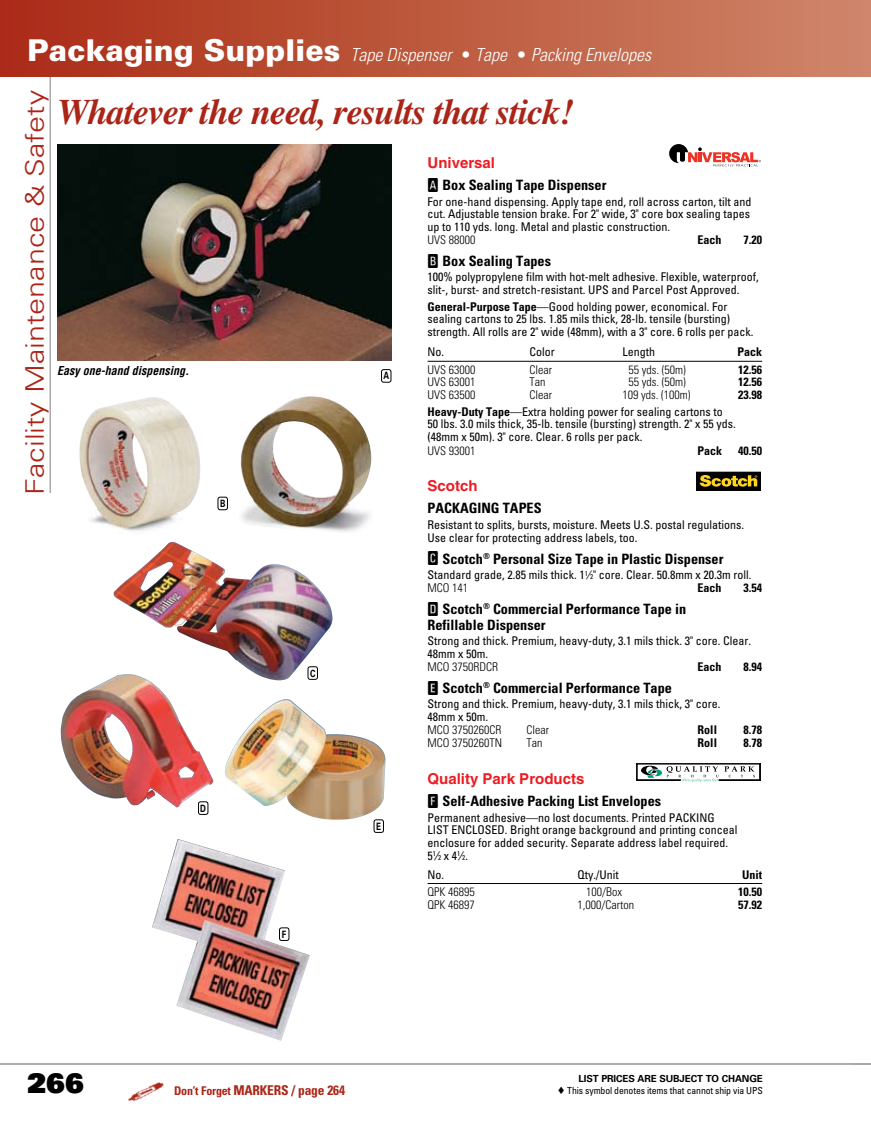
<style>
.page{position:relative;width:871px;height:1121px;background:#fff}
.page>*{position:absolute;margin:0;border:0;box-sizing:border-box;transform-origin:0 0}
.t1{font:italic 700 36px "Times LT Std";letter-spacing:-.025em;color:#aa2518}
.t2{font:27px "Univers LT Std X Black";color:#000}
.t3{font:300 25.5px "Univers LT Std";color:#aa2518;scale:1.2 1}
.t4{font:italic 300 condensed 18px "Univers LT Std";color:#fff}
.t5{font:700 15px "Helvetica LT Std";color:#ed1c24}
.t6{font:700 condensed 14.25px/15.8px "Univers LT Std";color:#000}
.t7{font:700 condensed 13.5px "Univers LT Std";letter-spacing:-.015em;color:#aa2518}
.t8{font:condensed 12px/12.8px "Univers LT Std";color:#000}
.t9{font:300 condensed 12px "Univers LT Std";color:#000}
.t10{font:700 condensed 12px "Univers LT Std";color:#000}
.t11{font:italic 700 condensed 12px "Helvetica LT Std";color:#000}
.t12{font:700 10.2px "Univers LT Std";color:#000;scale:.8 1}
.t13{font:condensed 9.75px "Univers LT Std";letter-spacing:-.01em;color:#000}
.t14{font:700 9.75px "Univers LT Std";letter-spacing:-.01em;color:#000}
.s1{font-weight:900;font-style:normal;font-stretch:normal;font-size:30px}
.s2{font-style:normal}
.s3{font-family:"Catalog Bld";font-weight:400;font-stretch:normal;font-size:21px}
.s4{font-weight:300}
.s5{font-weight:700}
.s6{font-size:7.05px}
.s7{font-size:12px}
</style>
<div class="page">
<hr style="left:50px;top:76px;width:1px;height:417px;background:#a7a9ac">
<div style="left:0;top:0;width:871px;height:76px;background:linear-gradient(to right,#ab2c15,#cf8769)"></div>
<img style="left:128px;top:1082px;width:36px;height:19px">
<hr style="left:0;top:1063px;width:871px;height:1px;background:#a7a9ac">
<hr style="left:428px;top:361px;width:334px;height:1px;background:#000">
<hr style="left:428px;top:883px;width:334px;height:1px;background:#000">
<svg style="left:669px;top:144px;width:92px;height:22px"></svg>
<svg style="left:698px;top:474px;width:61px;height:14px"></svg>
<div style="left:696px;top:472px;width:65px;height:18px;border:1px solid #000"></div>
<svg style="left:700px;top:475px;width:57px;height:11px"></svg>
<svg style="left:636px;top:763px;width:125px;height:19px"></svg>
<img style="left:57px;top:144px;width:335px;height:216px">
<img style="left:225px;top:699px;width:160px;height:120px">
<img style="left:113px;top:542px;width:220px;height:139px">
<img style="left:61px;top:673px;width:153px;height:135px">
<img style="left:152px;top:839px;width:158px;height:201px">
<img style="left:79px;top:397px;width:122px;height:134px">
<img style="left:240px;top:396px;width:132px;height:136px">
<div style="left:381px;top:369px;width:10px;height:14px;border:1px solid #000;border-radius:2px"></div>
<div style="left:218px;top:496px;width:10px;height:14px;border:1px solid #000;border-radius:2px"></div>
<div style="left:308px;top:666px;width:9px;height:13px;background:#fff;border-radius:2px"></div>
<div style="left:308px;top:666px;width:10px;height:14px;border:1px solid #000;border-radius:2px"></div>
<div style="left:374px;top:819px;width:10px;height:13px;border:1px solid #000;border-radius:2px"></div>
<div style="left:198px;top:801px;width:10px;height:13px;background:#fff;border-radius:2px"></div>
<div style="left:198px;top:801px;width:10px;height:13px;border:1px solid #000;border-radius:2px"></div>
<div style="left:279px;top:927px;width:10px;height:13px;background:#fff;border-radius:2px"></div>
<div style="left:279px;top:927px;width:10px;height:13px;border:1px solid #000;border-radius:2px"></div>
<p class="t4" style="left:27px;top:44px;width:625px"><span class="s1">Packaging Supplies</span> Tape Dispenser <span class="s2">•</span> Tape <span class="s2">•</span> Packing Envelopes</p>
<p class="t3" style="left:20px;top:495px;width:339px;rotate:-90deg">Facility Maintenance &amp; Safety</p>
<p class="t1" style="left:57px;top:90px;width:518px">Whatever the need, results that stick!</p>
<p class="t5" style="left:428px;top:154px;width:69px">Universal</p>
<p class="t6" style="left:428px;top:177px;width:180px"><span class="s3">A</span> Box Sealing Tape Dispenser</p>
<p class="t8" style="left:428px;top:195px;width:325px">For one-hand dispensing. Apply tape end, roll across carton, tilt and cut. Adjustable tension brake. For 2" wide, 3" core box sealing tapes up to 110 yds. long. Metal and plastic construction.<br><span class="s4">UVS 88000</span></p>
<p class="t10" style="left:697px;top:232px;width:25px">Each</p>
<p class="t10" style="left:743px;top:232px;width:20px">7.20</p>
<p class="t6" style="left:428px;top:253px;width:125px"><span class="s3">B</span> Box Sealing Tapes</p>
<p class="t8" style="left:428px;top:270px;width:333px">100% polypropylene film with hot-melt adhesive. Flexible, waterproof, slit-, burst- and stretch-resistant. UPS and Parcel Post Approved.</p>
<p class="t8" style="left:428px;top:300px;width:327px"><span class="s5">General-Purpose Tape</span>—Good holding power, economical. For sealing cartons to 25 lbs. 1.85 mils thick, 28-lb. tensile (bursting) strength. All rolls are 2" wide (48mm), with a 3" core. 6 rolls per pack.</p>
<p class="t8" style="left:428px;top:345px;width:18px">No.</p>
<p class="t8" style="left:530px;top:345px;width:27px">Color</p>
<p class="t8" style="left:622px;top:345px;width:34px">Length</p>
<p class="t10" style="left:737px;top:345px;width:26px">Pack</p>
<p class="t9" style="left:428px;top:362px;width:49px">UVS 63000</p>
<p class="t9" style="left:530px;top:362px;width:24px">Clear</p>
<p class="t9" style="left:628px;top:362px;width:59px">55 yds. (50m)</p>
<p class="t10" style="left:738px;top:362px;width:25px">12.56</p>
<p class="t9" style="left:428px;top:375px;width:49px">UVS 63001</p>
<p class="t9" style="left:530px;top:375px;width:17px">Tan</p>
<p class="t9" style="left:628px;top:375px;width:59px">55 yds. (50m)</p>
<p class="t10" style="left:738px;top:375px;width:25px">12.56</p>
<p class="t9" style="left:428px;top:388px;width:49px">UVS 63500</p>
<p class="t9" style="left:530px;top:388px;width:24px">Clear</p>
<p class="t9" style="left:622px;top:388px;width:69px">109 yds. (100m)</p>
<p class="t10" style="left:738px;top:387px;width:25px">23.98</p>
<p class="t8" style="left:428px;top:405px;width:310px"><span class="s5">Heavy-Duty Tape</span>—Extra holding power for sealing cartons to<br>50 lbs. 3.0 mils thick, 35-lb. tensile (bursting) strength. 2" x 55 yds. (48mm x 50m). 3" core. Clear. 6 rolls per pack.</p>
<p class="t9" style="left:428px;top:444px;width:49px">UVS 93001</p>
<p class="t10" style="left:697px;top:444px;width:26px">Pack</p>
<p class="t10" style="left:738px;top:444px;width:25px">40.50</p>
<p class="t5" style="left:428px;top:477px;width:52px">Scotch</p>
<p class="t6" style="left:428px;top:500px;width:116px">PACKAGING TAPES</p>
<p class="t8" style="left:428px;top:518px;width:318px">Resistant to splits, bursts, moisture. Meets U.S. postal regulations.<br>Use clear for protecting address labels, too.</p>
<p class="t6" style="left:428px;top:550px;width:297px"><span class="s3">C</span> Scotch<sup>®</sup> Personal Size Tape in Plastic Dispenser</p>
<p class="t8" style="left:428px;top:568px;width:325px">Standard grade, 2.85 mils thick. 1<sup>1</sup>⁄<span class="s6">2</span>" core. Clear. 50.8mm x 20.3m roll.<br><span class="s4">MCO 141</span></p>
<p class="t11" style="left:57px;top:363px;width:133px">Easy one-hand dispensing.</p>
<p class="t12" style="left:383px;top:370px;width:9px">A</p>
<p class="t12" style="left:220px;top:497px;width:8px">B</p>
<p class="t10" style="left:697px;top:580px;width:25px">Each</p>
<p class="t10" style="left:743px;top:580px;width:20px">3.54</p>
<p class="t2" style="left:27px;top:1065px;width:59px">266</p>
<p class="t12" style="left:200px;top:802px;width:9px">D</p>
<p class="t12" style="left:310px;top:667px;width:8px">C</p>
<p class="t12" style="left:282px;top:928px;width:7px">F</p>
<p class="t12" style="left:376px;top:820px;width:8px">E</p>
<p class="t6" style="left:428px;top:601px;width:260px"><span class="s3">D</span> Scotch<sup>®</sup> Commercial Performance Tape in<br>Refillable Dispenser</p>
<p class="t8" style="left:428px;top:634px;width:325px">Strong and thick. Premium, heavy-duty, 3.1 mils thick. 3" core. Clear.<br>48mm x 50m.<br><span class="s4">MCO 3750RDCR</span></p>
<p class="t10" style="left:697px;top:659px;width:25px">Each</p>
<p class="t10" style="left:743px;top:659px;width:20px">8.94</p>
<p class="t6" style="left:428px;top:679px;width:246px"><span class="s3">E</span> Scotch<sup>®</sup> Commercial Performance Tape</p>
<p class="t8" style="left:428px;top:697px;width:294px">Strong and thick. Premium, heavy-duty, 3.1 mils thick, 3" core.<br>48mm x 50m.<br><span class="s4">MCO 3750260CR</span></p>
<p class="t9" style="left:526px;top:722px;width:24px">Clear</p>
<p class="t10" style="left:698px;top:722px;width:21px">Roll</p>
<p class="t10" style="left:743px;top:722px;width:20px">8.78</p>
<p class="t9" style="left:428px;top:735px;width:76px">MCO 3750260TN</p>
<p class="t9" style="left:526px;top:735px;width:17px">Tan</p>
<p class="t10" style="left:698px;top:735px;width:21px">Roll</p>
<p class="t10" style="left:743px;top:735px;width:20px">8.78</p>
<p class="t5" style="left:428px;top:769px;width:158px">Quality Park Products</p>
<p class="t6" style="left:428px;top:793px;width:235px"><span class="s3">F</span> Self-Adhesive Packing List Envelopes</p>
<p class="t8" style="left:428px;top:810px;width:311px">Permanent adhesive—no lost documents. Printed PACKING LIST ENCLOSED. Bright orange background and printing conceal enclosure for added security. Separate address label required.<br>5<sup>1</sup>⁄<span class="s6">2</span> x 4<sup>1</sup>⁄<span class="s6">2</span>.</p>
<p class="t8" style="left:428px;top:867px;width:18px">No.</p>
<p class="t8" style="left:578px;top:867px;width:43px">Qty./Unit</p>
<p class="t10" style="left:742px;top:867px;width:22px">Unit</p>
<p class="t9" style="left:428px;top:884px;width:49px">QPK 46895</p>
<p class="t9" style="left:586px;top:884px;width:37px">100/Box</p>
<p class="t10" style="left:738px;top:884px;width:25px">10.50</p>
<p class="t9" style="left:428px;top:897px;width:49px">QPK 46897</p>
<p class="t9" style="left:578px;top:897px;width:58px">1,000/Carton</p>
<p class="t10" style="left:738px;top:897px;width:25px">57.92</p>
<p class="t7" style="left:174px;top:1081px;width:172px"><span class="s7">Don’t Forget</span> MARKERS / page 264</p>
<p class="t14" style="left:578px;top:1072px;width:186px">LIST PRICES ARE SUBJECT TO CHANGE</p>
<p class="t13" style="left:558px;top:1083px;width:206px">♦ This symbol denotes items that cannot ship via UPS</p>
</div>
